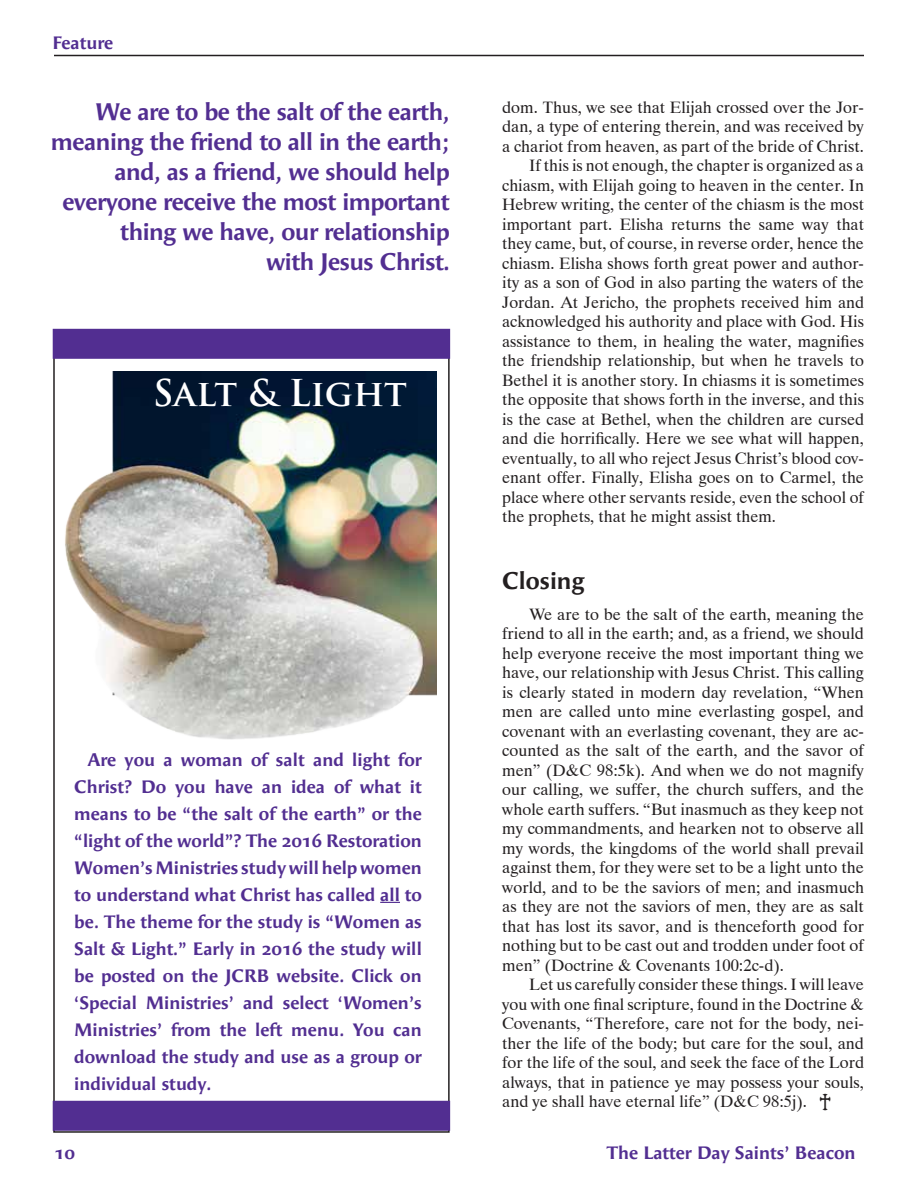
<style>
.page{position:relative;width:918px;height:1188px;background:#fff}
.page>*{position:absolute;margin:0;border:0;box-sizing:border-box;transform-origin:0 0}
.t1{font:700 36px "Trajan Pro";color:#fff}
.t2{font:700 24px/30px "Angie Sans Std";letter-spacing:-.02em;color:#522e91;text-align:right}
.t3{font:700 24px "Angie Sans Std";color:#231f20}
.t4{font:700 18px/27px "Angie Sans Std";color:#522e91;text-align:justify}
.t5{font:16.5px/19.5px "Dutch 801 BT";color:#231f20;text-align:justify}
.s1{font-family:"Ironside Crosses"}
</style>
<div class="page">
<hr style="left:54px;top:55px;width:810px;height:1px;background:#231f20">
<svg style="left:380px;top:902px;width:20px;height:1px"></svg>
<img style="left:65px;top:371px;width:372px;height:369px">
<div style="left:53px;top:1101px;width:397px;height:30px;background:#522e91"></div>
<div style="left:53px;top:329px;width:397px;height:30px;background:#522e91"></div>
<p class="t4" style="left:52px;top:29px;width:62px">Feature</p>
<h2 class="t2" style="left:51px;top:97px;width:400px">We are to be the salt of the earth, meaning the friend to all in the earth; and, as a friend, we should help everyone receive the most important thing we have, our relationship<br>with Jesus Christ.</h2>
<h1 class="t1" style="left:153px;top:370px;width:256px">Salt &amp; Light</h1>
<p class="t4" style="left:74px;top:746px;width:349px;text-indent:14px">Are you a woman of salt and light for Christ? Do you have an idea of what it means to be “the salt of the earth” or the “light of the world”? The 2016 Restoration Women’s Ministries study will help women to understand what Christ has called all to be. The theme for the study is “Women as Salt &amp; Light.” Early in 2016 the study will be posted on the JCRB website. Click on ‘Special Ministries’ and select ‘Women’s Ministries’ from the left menu. You can download the study and use as a group or individual study.</p>
<p class="t5" style="left:502px;top:97px;width:363px">dom. Thus, we see that Elijah crossed over the Jor-</p>
<p class="t5" style="left:502px;top:116px;width:363px">dan, a type of entering therein, and was received by</p>
<p class="t5" style="left:502px;top:136px;width:363px">a chariot from heaven, as part of the bride of Christ.</p>
<p class="t5" style="left:529px;top:155px;width:336px">If this is not enough, the chapter is organized as a</p>
<p class="t5" style="left:502px;top:175px;width:363px">chiasm, with Elijah going to heaven in the center. In</p>
<p class="t5" style="left:502px;top:194px;width:363px">Hebrew writing, the center of the chiasm is the most</p>
<p class="t5" style="left:502px;top:214px;width:363px">important part. Elisha returns the same way that</p>
<p class="t5" style="left:502px;top:233px;width:363px">they came, but, of course, in reverse order, hence the</p>
<p class="t5" style="left:502px;top:253px;width:363px">chiasm. Elisha shows forth great power and author-</p>
<p class="t5" style="left:502px;top:272px;width:363px">ity as a son of God in also parting the waters of the</p>
<p class="t5" style="left:502px;top:292px;width:363px">Jordan. At Jericho, the prophets received him and</p>
<p class="t5" style="left:502px;top:311px;width:363px">acknowledged his authority and place with God. His</p>
<p class="t5" style="left:502px;top:331px;width:363px">assistance to them, in healing the water, magnifies</p>
<p class="t5" style="left:502px;top:350px;width:363px">the friendship relationship, but when he travels to</p>
<p class="t5" style="left:502px;top:370px;width:363px">Bethel it is another story. In chiasms it is sometimes</p>
<p class="t5" style="left:502px;top:389px;width:363px">the opposite that shows forth in the inverse, and this</p>
<p class="t5" style="left:502px;top:409px;width:363px">is the case at Bethel, when the children are cursed</p>
<p class="t5" style="left:502px;top:428px;width:363px">and die horrifically. Here we see what will happen,</p>
<p class="t5" style="left:502px;top:448px;width:363px">eventually, to all who reject Jesus Christ’s blood cov-</p>
<p class="t5" style="left:502px;top:467px;width:363px">enant offer. Finally, Elisha goes on to Carmel, the</p>
<p class="t5" style="left:502px;top:487px;width:363px">place where other servants reside, even the school of</p>
<p class="t5" style="left:502px;top:506px;width:275px">the prophets, that he might assist them.</p>
<h2 class="t3" style="left:502px;top:566px;width:84px">Closing</h2>
<p class="t5" style="left:502px;top:604px;width:363px;text-indent:27px">We are to be the salt of the earth, meaning the friend to all in the earth; and, as a friend, we should help everyone receive the most important thing we have, our relationship with Jesus Christ. This calling is clearly stated in modern day revelation, “When men are called unto mine everlasting gospel, and covenant with an everlasting covenant, they are ac&shy;counted as the salt of the earth, and the savor of men” (D&amp;C 98:5k). And when we do not magnify our calling, we suffer, the church suffers, and the whole earth suffers. “But inasmuch as they keep not my commandments, and hearken not to observe all my words, the kingdoms of the world shall prevail against them, for they were set to be a light unto the world, and to be the saviors of men; and inasmuch as they are not the saviors of men, they are as salt that has lost its savor, and is thenceforth good for nothing but to be cast out and trodden under foot of men” (Doctrine &amp; Covenants 100:2c-d).</p>
<p class="t5" style="left:502px;top:974px;width:363px;text-indent:27px">Let us carefully consider these things. I will leave you with one final scripture, found in the Doctrine &amp; Covenants, “Therefore, care not for the body, nei&shy;ther the life of the body; but care for the soul, and for the life of the soul, and seek the face of the Lord always, that in patience ye may possess your souls, and ye shall have eternal life” (D&amp;C 98:5j). <span class="s1">T</span></p>
<p class="t4" style="left:55px;top:1139px;width:22px">10</p>
<p class="t4" style="left:607px;top:1139px;width:250px">The Latter Day Saints’ Beacon</p>
</div>
